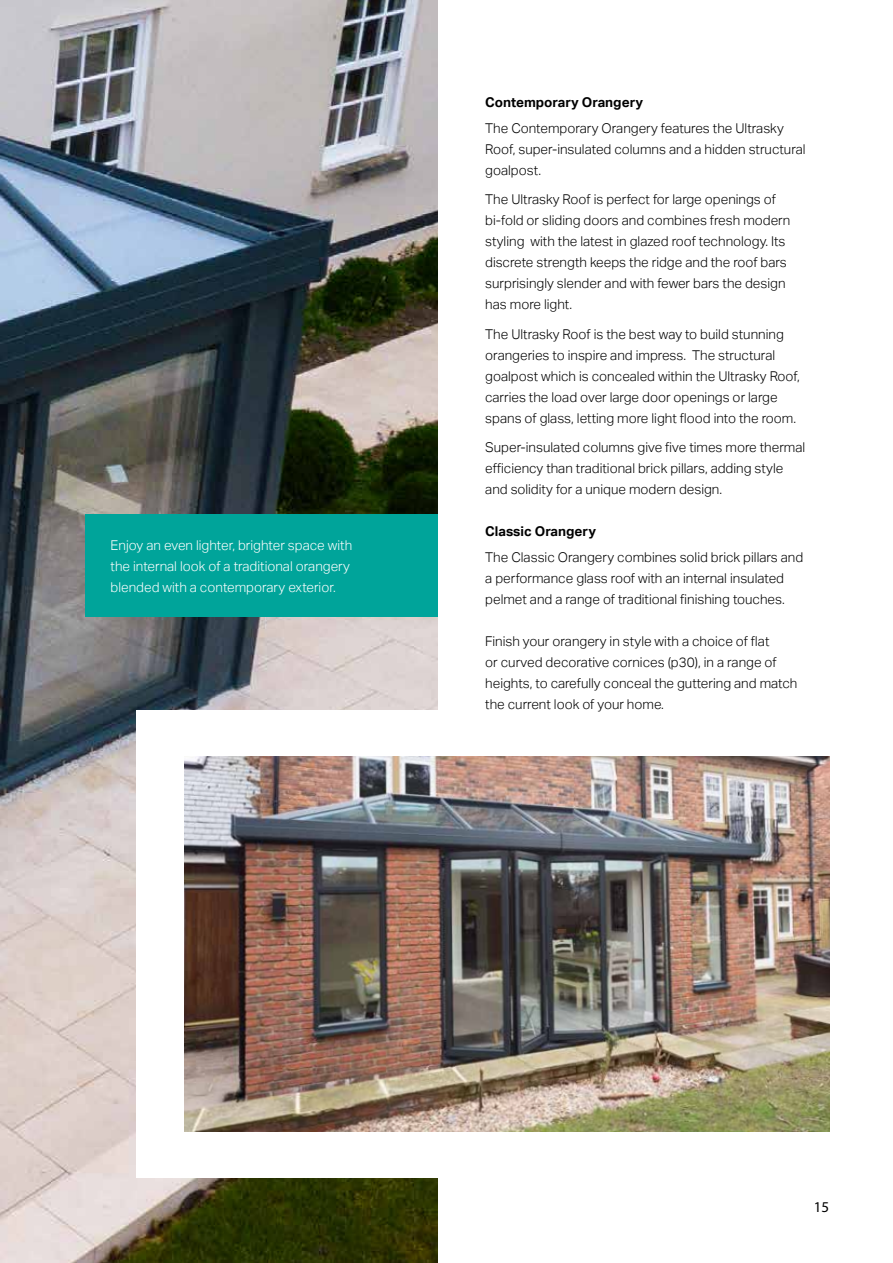
<style>
.page{position:relative;width:893px;height:1263px;background:#fff}
.page>*{position:absolute;margin:0;border:0;box-sizing:border-box;transform-origin:0 0}
.t1{font:15px "Myriad Pro";color:#000}
.t2{font:300 13.5px/21px "Aktiv Grotesk";color:#000}
.t3{font:300 13.5px/21px "Aktiv Grotesk";color:#fff}
.t4{font:700 13.5px "Aktiv Grotesk";color:#000}
</style>
<div class="page">
<img style="left:0;top:0;width:437px;height:1263px">
<div style="left:136px;top:710px;width:757px;height:468px;background:#fff"></div>
<img style="left:184px;top:757px;width:645px;height:374px">
<div style="left:85px;top:514px;width:352px;height:103px;background:#00a49a"></div>
<p class="t3" style="left:111px;top:534px;width:243px">Enjoy an even lighter, brighter space with the internal look of a traditional orangery blended with a contemporary exterior.</p>
<p class="t4" style="left:485px;top:95px;width:159px">Contemporary Orangery</p>
<p class="t2" style="left:485px;top:118px;width:322px">The Contemporary Orangery features the Ultrasky<br>Roof, super-insulated columns and a hidden structural goalpost.</p>
<p class="t2" style="left:485px;top:189px;width:307px">The Ultrasky Roof is perfect for large openings of bi-fold or sliding doors and combines fresh modern styling with the latest in glazed roof technology. Its discrete strength keeps the ridge and the roof bars surprisingly slender and with fewer bars the design has more light.</p>
<p class="t2" style="left:485px;top:324px;width:316px">The Ultrasky Roof is the best way to build stunning orangeries to inspire and impress. The structural goalpost which is concealed within the Ultrasky Roof, carries the load over large door openings or large spans of glass, letting more light flood into the room.</p>
<p class="t2" style="left:485px;top:437px;width:321px">Super-insulated columns give five times more thermal efficiency than traditional brick pillars, adding style and solidity for a unique modern design.</p>
<p class="t4" style="left:485px;top:524px;width:112px">Classic Orangery</p>
<p class="t2" style="left:485px;top:546px;width:320px">The Classic Orangery combines solid brick pillars and a performance glass roof with an internal insulated pelmet and a range of traditional finishing touches.</p>
<p class="t2" style="left:485px;top:630px;width:314px">Finish your orangery in style with a choice of flat<br>or curved decorative cornices (p30), in a range of heights, to carefully conceal the guttering and match the current look of your home.</p>
<p class="t1" style="left:814px;top:1197px;width:17px">15</p>
</div>
